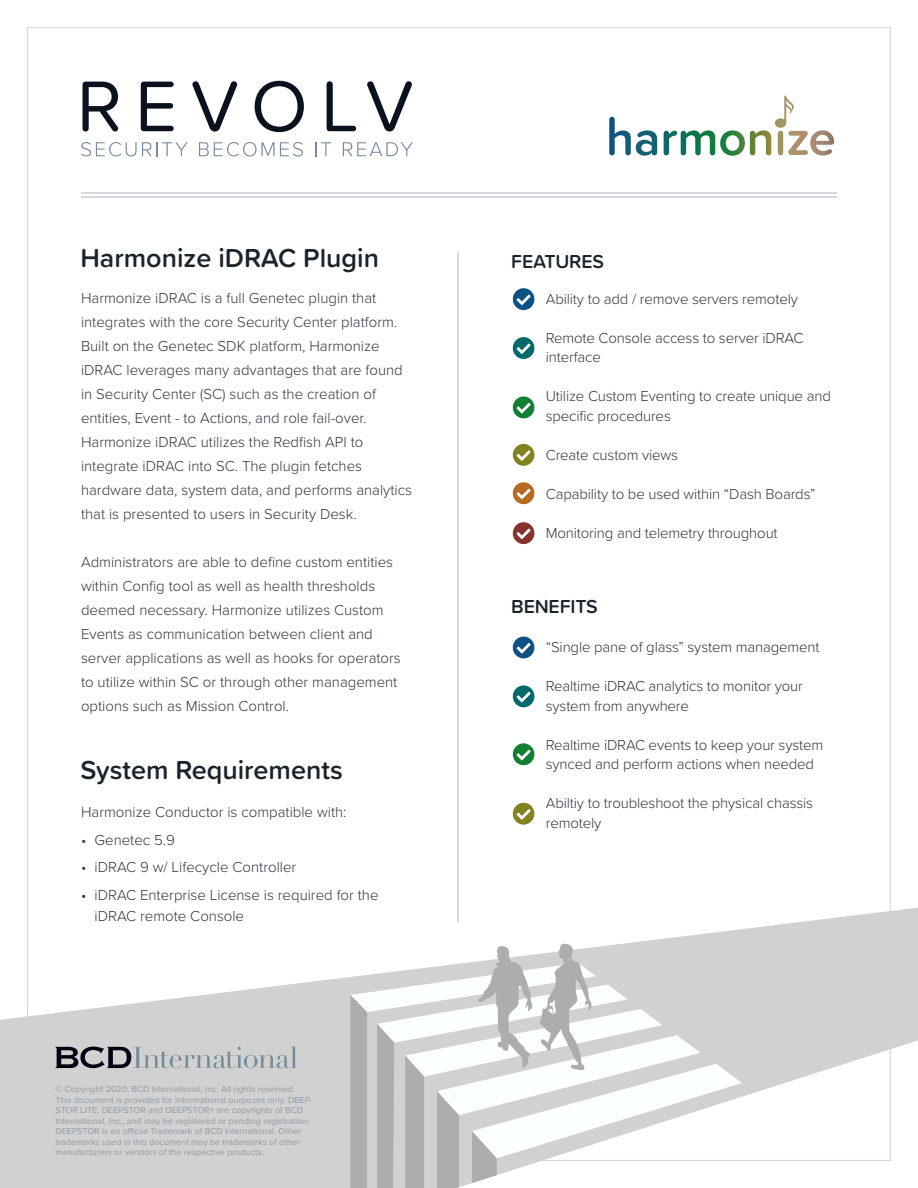
<style>
.page{position:relative;width:918px;height:1188px;background:#fff}
.page>*{position:absolute;margin:0;border:0;box-sizing:border-box;transform-origin:0 0}
.t1{font:600 27px "Proxima Soft";color:#1b242b}
.Paragraph_Text{font:600 19.5px "Proxima Soft";letter-spacing:-.01em;color:#1b242b}
.t2{font:300 15px/24px "Proxima Nova";color:#2f373e}
.Model_Numbers{font:300 15px/19.5px "Proxima Soft";letter-spacing:-.01em;color:#2f373e}
.t3{font:9px/10.5px "Proxima Nova";color:#8f9ca7}
</style>
<div class="page">
<svg style="left:83px;top:82px;width:35px;height:50px"></svg>
<svg style="left:141px;top:82px;width:33px;height:49px"></svg>
<svg style="left:192px;top:81px;width:45px;height:51px"></svg>
<svg style="left:255px;top:81px;width:49px;height:51px"></svg>
<svg style="left:327px;top:81px;width:29px;height:50px"></svg>
<svg style="left:367px;top:81px;width:45px;height:51px"></svg>
<svg style="left:81px;top:142px;width:107px;height:15px"></svg>
<svg style="left:199px;top:142px;width:104px;height:15px"></svg>
<svg style="left:315px;top:142px;width:16px;height:14px"></svg>
<svg style="left:343px;top:142px;width:70px;height:14px"></svg>
<hr style="left:81px;top:192px;width:756px;height:1px;background:#d6d8dd">
<hr style="left:81px;top:197px;width:756px;height:1px;background:#d6d8dd">
<hr style="left:458px;top:252px;width:1px;height:670px;background:#d6d8dd">
<svg style="left:609px;top:96px;width:225px;height:60px"></svg>
<svg style="left:0;top:908px;width:918px;height:280px;fill:#d1d1d1"></svg>
<svg style="left:350px;top:943px;width:392px;height:245px"></svg>
<svg style="left:56px;top:1047px;width:241px;height:21px;background:#a3a7ab"></svg>
<svg style="left:513px;top:288px;width:21px;height:22px"></svg>
<svg style="left:513px;top:637px;width:21px;height:21px"></svg>
<svg style="left:513px;top:337px;width:21px;height:22px"></svg>
<svg style="left:513px;top:685px;width:21px;height:22px"></svg>
<svg style="left:513px;top:397px;width:21px;height:21px"></svg>
<svg style="left:513px;top:743px;width:21px;height:22px"></svg>
<svg style="left:513px;top:444px;width:21px;height:22px"></svg>
<svg style="left:513px;top:803px;width:21px;height:22px"></svg>
<svg style="left:513px;top:482px;width:21px;height:22px"></svg>
<svg style="left:513px;top:522px;width:21px;height:22px"></svg>
<p class="t1" style="left:80px;top:238px;width:300px">Harmonize iDRAC Plugin</p>
<p class="t2" style="left:81px;top:285px;width:333px">Harmonize iDRAC is a full Genetec plugin that integrates with the core Security Center platform.<br>Built on the Genetec SDK platform, Harmonize iDRAC leverages many advantages that are found in Security Center (SC) such as the creation of entities, Event - to Actions, and role fail-over.<br>Harmonize iDRAC utilizes the Redfish API to integrate iDRAC into SC. The plugin fetches hardware data, system data, and performs analytics that is presented to users in Security Desk.</p>
<p class="t2" style="left:81px;top:549px;width:321px">Administrators are able to define custom entities within Config tool as well as health thresholds deemed necessary. Harmonize utilizes Custom Events as communication between client and server applications as well as hooks for operators to utilize within SC or through other management options such as Mission Control.</p>
<p class="t1" style="left:80px;top:750px;width:264px">System Requirements</p>
<p class="t2" style="left:81px;top:799px;width:267px">Harmonize Conductor is compatible with:</p>
<p class="t2" style="left:81px;top:827px;width:95px">• Genetec 5.9</p>
<p class="t2" style="left:81px;top:855px;width:217px">• iDRAC 9 w/ Lifecycle Controller</p>
<p class="t2" style="left:94px;top:884px;width:286px;line-height:21px;text-indent:-14px">• iDRAC Enterprise License is required for the iDRAC remote Console</p>
<p class="t3" style="left:56px;top:1083px;width:258px">©️ Copyright 2020, BCD International, Inc. All rights reserved.<br>This document is provided for informational purposes only. DEEP-STOR LITE, DEEPSTOR and DEEPSTOR+ are copyrights of BCD International, Inc., and may be registered or pending registration.<br>DEEPSTOR is an official Trademark of BCD International. Other trademarks used in this document may be trademarks of other manufacturers or vendors of the respective products.</p>
<p class="Paragraph_Text" style="left:511px;top:246px;width:94px">FEATURES</p>
<p class="Model_Numbers" style="left:546px;top:288px;width:254px">Ability to add / remove servers remotely</p>
<p class="Model_Numbers" style="left:546px;top:327px;width:259px">Remote Console access to server iDRAC interface</p>
<p class="Model_Numbers" style="left:546px;top:386px;width:287px">Utilize Custom Eventing to create unique and specific procedures</p>
<p class="Model_Numbers" style="left:546px;top:444px;width:134px">Create custom views</p>
<p class="Model_Numbers" style="left:546px;top:483px;width:271px">Capability to be used within “Dash Boards”</p>
<p class="Model_Numbers" style="left:546px;top:522px;width:233px">Monitoring and telemetry throughout</p>
<p class="Paragraph_Text" style="left:511px;top:592px;width:88px">BENEFITS</p>
<p class="Model_Numbers" style="left:546px;top:637px;width:275px">“Single pane of glass” system management</p>
<p class="Model_Numbers" style="left:546px;top:676px;width:259px">Realtime iDRAC analytics to monitor your system from anywhere</p>
<p class="Model_Numbers" style="left:546px;top:734px;width:279px">Realtime iDRAC events to keep your system synced and perform actions when needed</p>
<p class="Model_Numbers" style="left:546px;top:793px;width:269px">Abiltiy to troubleshoot the physical chassis remotely</p>
</div>
